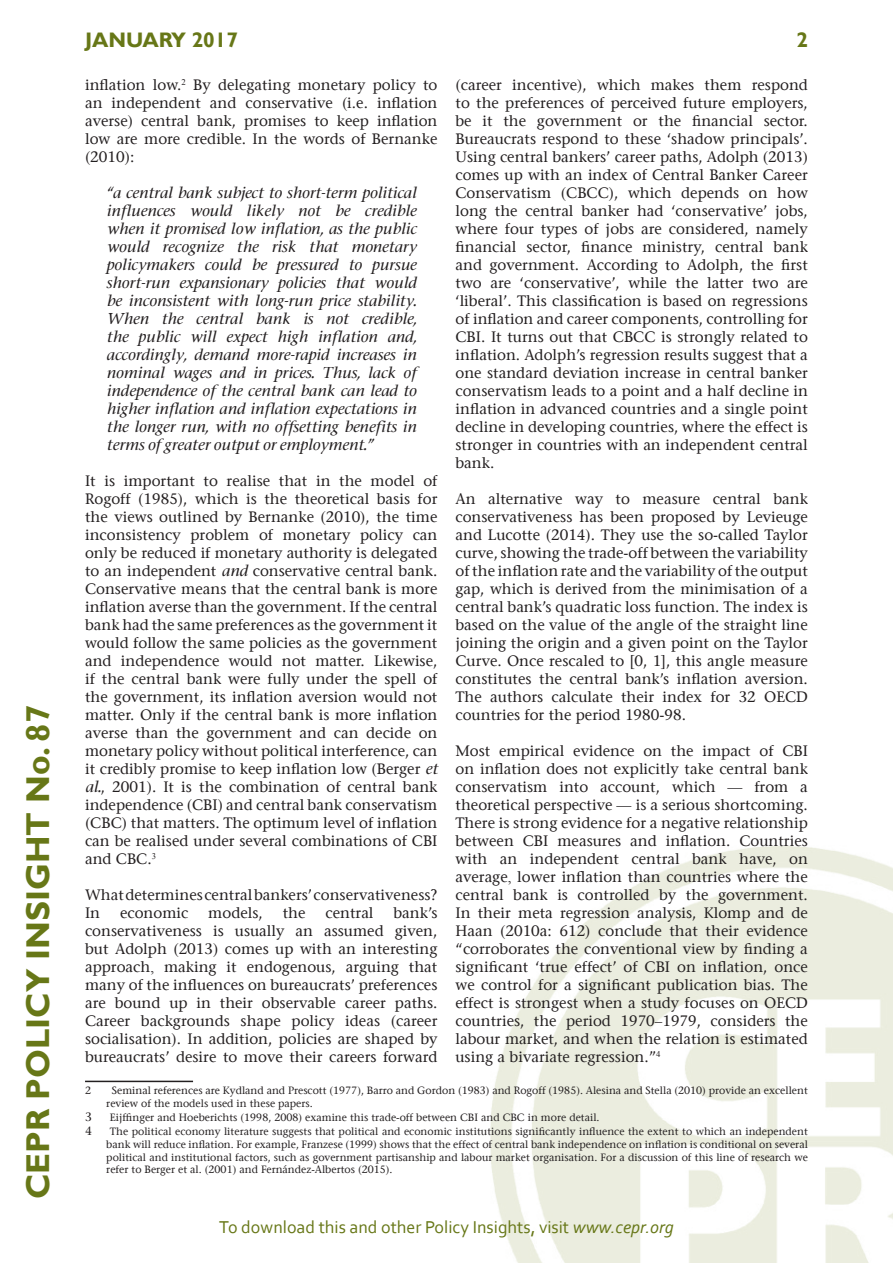
<style>
.page{position:relative;width:893px;height:1263px;background:#fff}
.page>*{position:absolute;margin:0;border:0;box-sizing:border-box;transform-origin:0 0}
.t1{font:700 33px "Gill Sans";color:#677717}
.t2{font:700 21px "Gill Sans";color:#677717}
.t3{font:18px "Corbel";color:#677717}
.t4{font:15px/18px "Stone Serif";color:#231f20;text-align:justify}
.t5{font:italic 500 15px/18px "Stone Serif";color:#231f20;text-align:justify}
.t6{font:12px "Stone Serif";color:#231f20}
.t7{font:10.5px/12.6px "Stone Serif";color:#231f20}
.s1{font-weight:500;font-style:italic}
.s2{font-family:"Times New Roman"}
.s3{font-style:italic}
</style>
<div class="page">
<img style="left:490px;top:846px;width:403px;height:417px">
<hr style="left:85px;top:1081px;width:108px;height:1px;background:#231f20">
<h1 class="t1" style="left:18px;top:1199px;width:496px;rotate:-90deg">CEPR POLICY INSIGHT No. 87</h1>
<h2 class="t2" style="left:85px;top:28px;width:155px">JANUARY 2017</h2>
<h2 class="t2" style="left:796px;top:28px;width:13px">2</h2>
<p class="t4" style="left:85px;top:76px;width:354px">inflation low.<sup>2</sup> By delegating monetary policy to an independent and conservative (i.e. inflation averse) central bank, promises to keep inflation low are more credible. In the words of Bernanke (2010):</p>
<p class="t5" style="left:106px;top:184px;width:311px">“a central bank subject to short-term political influences would likely not be credible when it promised low inflation, as the public would recognize the risk that monetary policymakers could be pressured to pursue short-run expansionary policies that would be inconsistent with long-run price stability.<br>When the central bank is not credible, the public will expect high inflation and, accordingly, demand more-rapid increases in nominal wages and in prices. Thus, lack of independence of the central bank can lead to higher inflation and inflation expectations in the longer run, with no offsetting benefits in terms of greater output or employment.”</p>
<p class="t4" style="left:85px;top:472px;width:354px">It is important to realise that in the model of Rogoff (1985), which is the theoretical basis for the views outlined by Bernanke (2010), the time inconsistency problem of monetary policy can only be reduced if monetary authority is delegated to an independent <span class="s1">and</span> conservative central bank.<br>Conservative means that the central bank is more inflation averse than the government. If the central bank had the same preferences as the government it would follow the same policies as the government and independence would not matter. Likewise, if the central bank were fully under the spell of the government, its inflation aversion would not matter. Only if the central bank is more inflation averse than the government and can decide on monetary policy without political interference, can it credibly promise to keep inflation low (Berger <span class="s1">et al.</span>, 2001). It is the combination of central bank independence (CBI) and central bank conservatism (CBC) that matters. The optimum level of inflation can be realised under several combinations of CBI and CBC.<sup>3</sup></p>
<p class="t4" style="left:85px;top:886px;width:354px">What determines central bankers’ conservativeness?<br>In</p>
<p class="t4" style="left:455px;top:76px;width:354px">(career incentive), which makes them respond to the preferences of perceived future employers, be it the government or the financial sector.<br>Bureaucrats respond to these ‘shadow principals’.<br>Using central bankers’ career paths, Adolph (2013) comes up with an index of Central Banker Career Conservatism (CBCC), which depends on how long the central banker had ‘conservative’ jobs, where four types of jobs are considered, namely financial sector, finance ministry, central bank and government. According to Adolph, the first two are ‘conservative’, while the latter two are ‘liberal’. This classification is based on regressions of inflation and career components, controlling for CBI. It turns out that CBCC is strongly related to inflation. Adolph’s regression results suggest that a one standard deviation increase in central banker conservatism leads to a point and a half decline in inflation in advanced countries and a single point decline in developing countries, where the effect is stronger in countries with an independent central bank.</p>
<p class="t4" style="left:455px;top:490px;width:354px">An alternative way to measure central bank conservativeness has been proposed by Levieuge and Lucotte (2014). They use the so-called Taylor curve, showing the trade-off between the variability of the inflation rate and the variability of the output gap, which is derived from the minimisation of a central bank’s quadratic loss function. The index is based on the value of the angle of the straight line joining the origin and a given point on the Taylor Curve. Once rescaled to [0, 1], this angle measure constitutes the central bank’s inflation aversion.<br>The authors calculate their index for 32 OECD countries for the period 1980-98.</p>
<p class="t4" style="left:455px;top:742px;width:354px">Most empirical evidence on the impact of CBI on inflation does not explicitly take central bank conservatism into account, which — from a theoretical perspective — is a serious shortcoming.<br>There is strong evidence for a negative relationship between CBI measures and inflation. Countries with an independent central bank have, on average<span class="s2">,</span> lower inflation than countries where the central bank is controlled by the government.<br>In their meta regression analysis, Klomp and de Haan (2010a: 612) conclude that their evidence “corroborates the conventional view by finding a significant ‘true effect’ of CBI on inflation, once we control for a significant publication bias. The effect is strongest when a study focuses on OECD countries, the period 1970–1979, considers the labour market, and when the relation is estimated using a bivariate regression.”<sup>4</sup></p>
<p class="t4" style="left:85px;top:904px;width:354px;text-indent:308px">bank’s conservativeness is usually an assumed given, but Adolph (2013) comes up with an interesting approach<span class="s2">,</span> making it endogenous, arguing that many of the influences on bureaucrats’ preferences are bound up in their observable career paths.<br>Career backgrounds shape policy ideas (career socialisation). In addition, policies are shaped by bureaucrats’ desire to move their careers forward</p>
<p class="t7" style="left:85px;top:1084px;width:8px">2</p>
<p class="t7" style="left:106px;top:1084px;width:703px;text-indent:6px">Seminal references are Kydland and Prescott (1977), Barro and Gordon (1983) and Rogoff (1985). Alesina and Stella (2010) provide an excellent review of the models used in these papers.</p>
<p class="t6" style="left:85px;top:1110px;width:8px">3</p>
<p class="t7" style="left:110px;top:1111px;width:491px">Eijffinger and Hoeberichts (1998, 2008) examine this trade-off between CBI and CBC in more detail.</p>
<p class="t6" style="left:85px;top:1124px;width:8px">4</p>
<p class="t7" style="left:106px;top:1125px;width:703px;text-align:justify;text-indent:3px">The political economy literature suggests that political and economic institutions significantly influence the extent to which an independent bank will reduce inflation. For example, Franzese (1999) shows that the effect of central bank independence on inflation is conditional on several political and institutional factors, such as government partisanship and labour market organisation. For a discussion of this line of research we refer to Berger et al. (2001) and Fernández-Albertos (2015).</p>
<p class="t4" style="left:120px;top:904px;width:70px">economic</p>
<p class="t4" style="left:208px;top:904px;width:56px">models,</p>
<p class="t4" style="left:283px;top:904px;width:24px">the</p>
<p class="t4" style="left:325px;top:904px;width:50px">central</p>
<p class="t3" style="left:219px;top:1216px;width:456px">To download this and other Policy Insights, visit <span class="s3">www.cepr.org</span></p>
</div>
